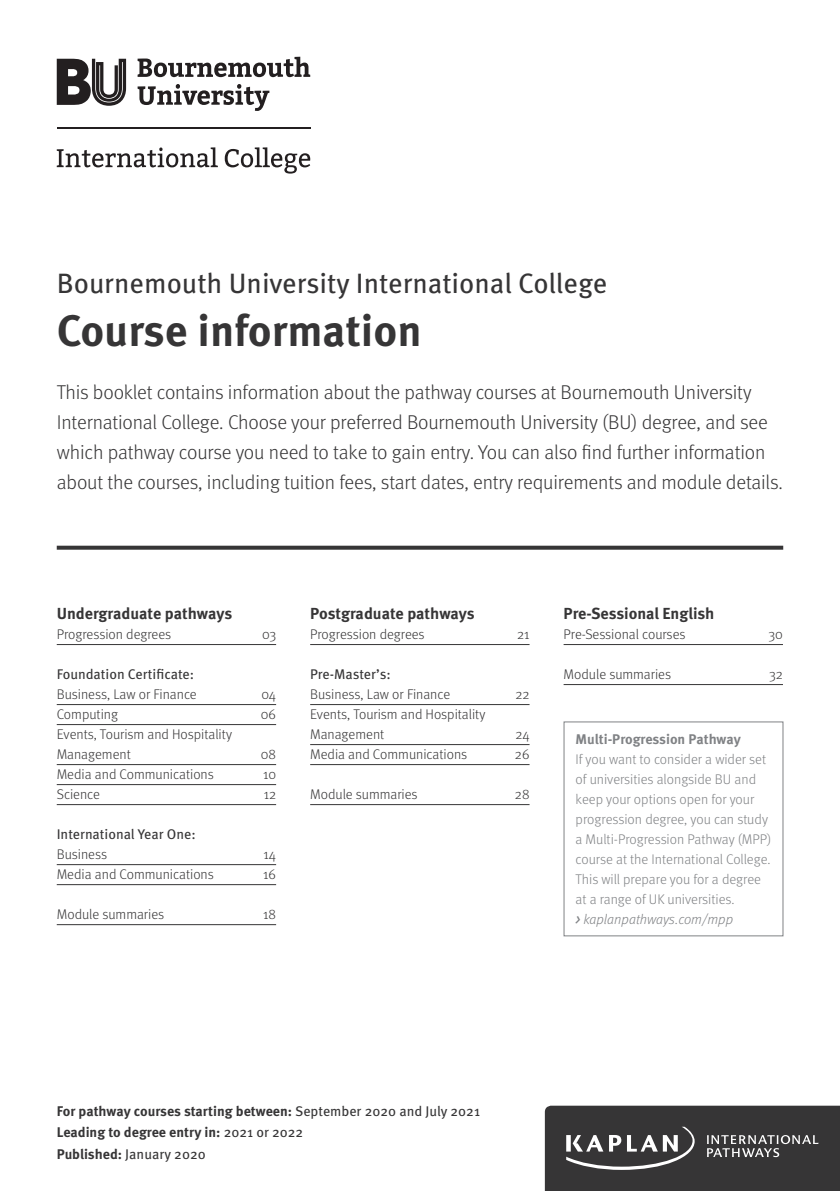
<style>
.page{position:relative;width:840px;height:1191px;background:#fff}
.page>*{position:absolute;margin:0;border:0;box-sizing:border-box;transform-origin:0 0}
.t1{font:700 44px "Meta Pro";color:#363536}
.t2{font:28px "Meta Pro";color:#363536}
.t3{font:300 20px/30px "Meta Pro";letter-spacing:-.005em;color:#363536}
.t4{font:700 16px "Meta Pro";letter-spacing:-.005em;color:#363536}
.t5{font:300 14px/20px "Meta Pro";color:#363536}
.t6{font:300 14px/20px "Meta Pro";color:#808285}
.t7{font:700 14px/21px "Meta Pro";color:#363536}
.t8{font:14px "Meta Pro";color:#363536}
.t9{font:700 14px "Meta Pro";letter-spacing:-.005em;color:#808285}
.s1{font-weight:400;font-style:italic}
.s2{font-style:italic}
.s3{font-weight:400}
</style>
<div class="page">
<hr style="left:57px;top:644px;width:219px;height:1px;background:#363536">
<hr style="left:57px;top:704px;width:219px;height:1px;background:#363536">
<hr style="left:57px;top:724px;width:219px;height:1px;background:#363536">
<hr style="left:57px;top:764px;width:219px;height:1px;background:#363536">
<hr style="left:57px;top:784px;width:219px;height:1px;background:#363536">
<hr style="left:57px;top:804px;width:219px;height:1px;background:#363536">
<hr style="left:57px;top:864px;width:219px;height:1px;background:#363536">
<hr style="left:57px;top:884px;width:219px;height:1px;background:#363536">
<hr style="left:57px;top:924px;width:219px;height:1px;background:#363536">
<hr style="left:310px;top:644px;width:219px;height:1px;background:#363536">
<hr style="left:310px;top:704px;width:219px;height:1px;background:#363536">
<hr style="left:310px;top:744px;width:219px;height:1px;background:#363536">
<hr style="left:310px;top:764px;width:219px;height:1px;background:#363536">
<hr style="left:310px;top:804px;width:219px;height:1px;background:#363536">
<hr style="left:563px;top:644px;width:219px;height:1px;background:#363536">
<hr style="left:563px;top:684px;width:219px;height:1px;background:#363536">
<svg style="left:57px;top:545px;width:725px;height:4px;background:#585858"></svg>
<svg style="left:57px;top:147px;width:161px;height:20px"></svg>
<svg style="left:225px;top:147px;width:85px;height:27px"></svg>
<hr style="left:57px;top:128px;width:253px;height:1px;background:#231f20">
<svg style="left:137px;top:57px;width:173px;height:20px"></svg>
<svg style="left:137px;top:84px;width:132px;height:27px"></svg>
<svg style="left:57px;top:59px;width:69px;height:47px"></svg>
<div style="left:563px;top:721px;width:219px;height:215px;border:1px solid #808285"></div>
<svg style="left:544px;top:1105px;width:295px;height:86px;background:#464546"></svg>
<h2 class="t2" style="left:57px;top:262px;width:552px">Bournemouth University International College</h2>
<h1 class="t1" style="left:57px;top:296px;width:366px">Course information</h1>
<p class="t3" style="left:57px;top:376px;width:727px">This booklet contains information about the pathway courses at Bournemouth University International College. Choose your preferred Bournemouth University (BU) degree, and see which pathway course you need to take to gain entry. You can also find further information about the courses, including tuition fees, start dates, entry requirements and module details.</p>
<p class="t4" style="left:57px;top:600px;width:177px">Undergraduate pathways</p>
<p class="t5" style="left:57px;top:623px;width:116px">Progression degrees</p>
<p class="t5" style="left:262px;top:623px;width:16px">03</p>
<p class="t8" style="left:57px;top:663px;width:139px">Foundation Certificate:</p>
<p class="t5" style="left:57px;top:683px;width:141px">Business, Law or Finance</p>
<p class="t5" style="left:261px;top:683px;width:16px">04</p>
<p class="t5" style="left:57px;top:703px;width:63px">Computing</p>
<p class="t5" style="left:261px;top:703px;width:17px">06</p>
<p class="t5" style="left:57px;top:723px;width:177px">Events, Tourism and Hospitality<br>Management</p>
<p class="t5" style="left:261px;top:743px;width:17px">08</p>
<p class="t5" style="left:57px;top:763px;width:158px">Media and Communications</p>
<p class="t5" style="left:263px;top:763px;width:15px">10</p>
<p class="t5" style="left:57px;top:783px;width:45px">Science</p>
<p class="t5" style="left:263px;top:783px;width:14px">12</p>
<p class="t8" style="left:57px;top:823px;width:140px">International Year One:</p>
<p class="t5" style="left:57px;top:843px;width:52px">Business</p>
<p class="t5" style="left:263px;top:843px;width:14px">14</p>
<p class="t5" style="left:57px;top:863px;width:158px">Media and Communications</p>
<p class="t5" style="left:263px;top:863px;width:14px">16</p>
<p class="t5" style="left:57px;top:903px;width:109px">Module summaries</p>
<p class="t5" style="left:263px;top:903px;width:14px">18</p>
<p class="t4" style="left:310px;top:600px;width:166px">Postgraduate pathways</p>
<p class="t5" style="left:310px;top:623px;width:116px">Progression degrees</p>
<p class="t5" style="left:517px;top:623px;width:14px">21</p>
<p class="t8" style="left:310px;top:663px;width:82px">Pre-Master’s:</p>
<p class="t5" style="left:310px;top:683px;width:141px">Business, Law or Finance</p>
<p class="t5" style="left:515px;top:683px;width:16px">22</p>
<p class="t5" style="left:310px;top:703px;width:177px">Events, Tourism and Hospitality<br>Management</p>
<p class="t5" style="left:515px;top:723px;width:16px">24</p>
<p class="t5" style="left:310px;top:743px;width:158px">Media and Communications</p>
<p class="t5" style="left:514px;top:743px;width:16px">26</p>
<p class="t5" style="left:310px;top:783px;width:109px">Module summaries</p>
<p class="t5" style="left:514px;top:783px;width:16px">28</p>
<p class="t4" style="left:563px;top:600px;width:152px">Pre-Sessional English</p>
<p class="t5" style="left:563px;top:623px;width:123px">Pre-Sessional courses</p>
<p class="t5" style="left:768px;top:623px;width:16px">30</p>
<p class="t5" style="left:563px;top:663px;width:109px">Module summaries</p>
<p class="t5" style="left:768px;top:663px;width:15px">32</p>
<p class="t9" style="left:575px;top:728px;width:166px">Multi-Progression Pathway</p>
<p class="t6" style="left:575px;top:748px;width:197px">If you want to consider a wider set of universities alongside BU and keep your options open for your progression degree, you can study a Multi-Progression Pathway (MPP) course at the International College.<br>This will prepare you for a degree at a range of UK universities.<br><span class="s1">&gt;</span> <span class="s2">kaplanpathways.com/mpp</span></p>
<p class="t7" style="left:57px;top:1100px;width:424px">For pathway courses starting between: <span class="s3">September 2020 and July 2021<br></span>Leading to degree entry in: <span class="s3">2021 or 2022<br></span>Published: <span class="s3">January 2020</span></p>
</div>
